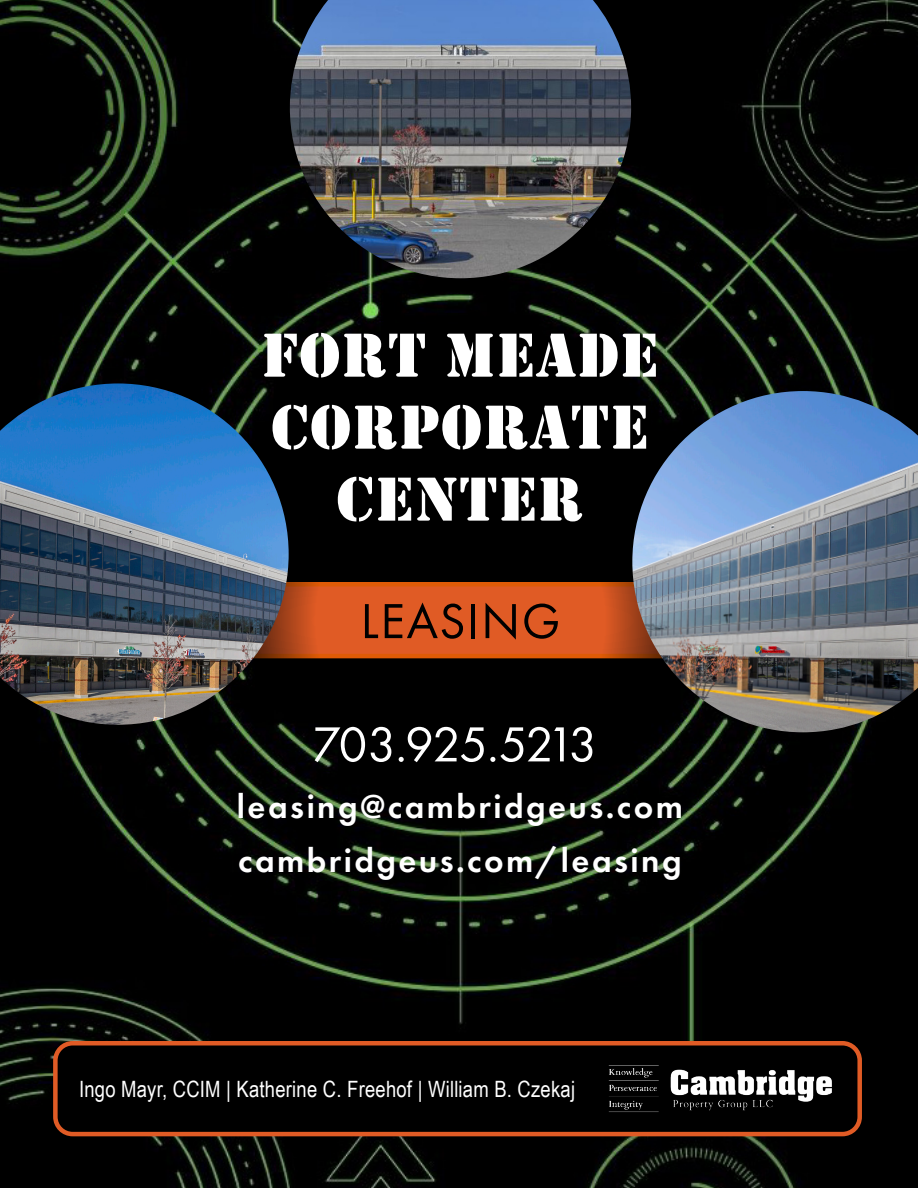
<style>
.page{position:relative;width:918px;height:1188px;background:#fff}
.page>*{position:absolute;margin:0;border:0;box-sizing:border-box;transform-origin:0 0}
.t1{font:64.5px/72px "Stencil";letter-spacing:.02em;color:#fff;text-align:center}
.t2{font:51px "Futura PT";letter-spacing:-.05em;color:#fff}
.t3{font:51px "Futura PT";letter-spacing:.03em;color:#000}
.t4{font:600 34.5px "Futura PT";letter-spacing:.07em;color:#fff}
.t5{font:22.5px "Arial Narrow";letter-spacing:.01em;color:#fff}
</style>
<div class="page">
<img style="left:0;top:0;width:917px;height:1188px">
<img style="left:290px;top:0;width:341px;height:278px">
<div style="left:55px;top:1043px;width:805px;height:91px;background:#000;border-radius:17px"></div>
<div style="left:53px;top:1041px;width:809px;height:95px;border:4px solid #e05b25;border-radius:17px"></div>
<div style="left:214px;top:584px;width:492px;height:72px;background:#e05b25;border-radius:17px"></div>
<div style="left:212px;top:582px;width:496px;height:76px;border:4px solid #df5b06;border-radius:17px"></div>
<img style="left:632px;top:391px;width:286px;height:341px">
<img style="left:0;top:383px;width:289px;height:342px">
<img style="left:608px;top:1065px;width:224px;height:47px">
<p class="t1" style="left:262px;top:320px;width:398px">FORT MEADE<br>CORPORATE<br>CENTER</p>
<p class="t3" style="left:361px;top:591px;width:201px">LEASING</p>
<p class="t2" style="left:312px;top:714px;width:287px">703.925.5213</p>
<p class="t4" style="left:237px;top:785px;width:448px">leasing@cambridgeus.com</p>
<p class="t4" style="left:238px;top:839px;width:445px">cambridgeus.com/leasing</p>
<p class="t5" style="left:79px;top:1072px;width:498px">Ingo Mayr, CCIM | Katherine C. Freehof | William B. Czekaj</p>
</div>
